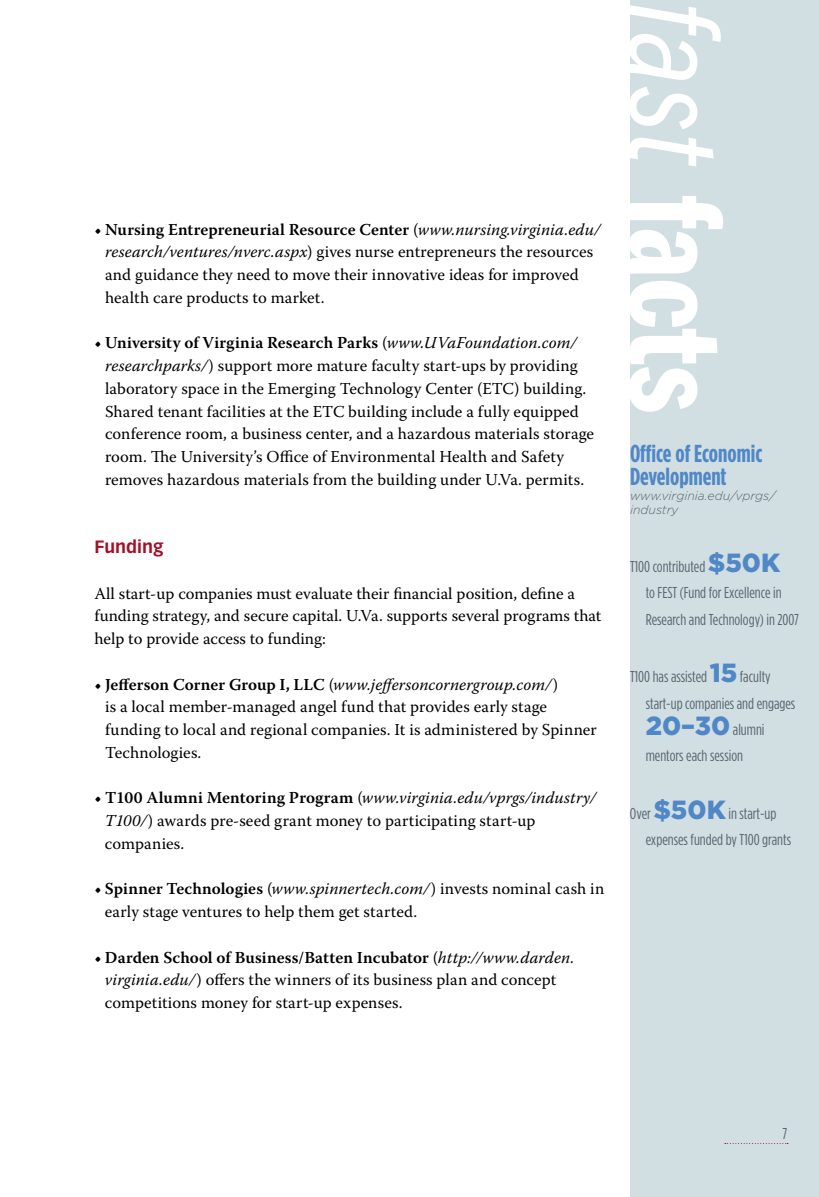
<style>
.page{position:relative;width:819px;height:1197px;background:#fff}
.page>*{position:absolute;margin:0;border:0;box-sizing:border-box;transform-origin:0 0}
.t1{font:134.22px "Franklin Gothic Demi Cmpr";color:#fff}
.t2{font:700 24.5px/22.8px "Gotham Condensed";color:#5087c7}
.t3{font:700 17.5px "Vectora LT Std";color:#a2112a}
.t4{font:16.62px/22.8px "Warnock Pro";letter-spacing:.005em;color:#000}
.t5{font:15.75px/26.2px "Gotham Condensed";color:#556670}
.t6{font:italic 300 12.25px/14.7px "Gotham";color:#556670}
.s1{font-weight:600}
.s2{font-style:italic}
.s3{font-family:"Franklin Gothic Book Cmpr Ital"}
.s4{font-family:"Gotham";font-weight:900;font-size:26.25px;color:#5087c7}
</style>
<div class="page">
<div style="left:630px;top:0;width:189px;height:1197px;background:#d2dfe2"></div>
<svg style="left:725px;top:1143px;width:63px;height:1px"></svg>
<p class="t4" style="left:105px;top:218px;width:497px;text-indent:-11px"><span class="s1">• Nursing Entrepreneurial Resource Center</span> (<span class="s2">www.nursing.virginia.edu/ research/ventures/nverc.aspx</span>) gives nurse entrepreneurs the resources and guidance they need to move their innovative ideas for improved health care products to market.</p>
<p class="t4" style="left:105px;top:331px;width:491px;text-indent:-11px"><span class="s1">• University of Virginia Research Parks</span> (<span class="s2">www.UVaFoundation.com/ researchparks/</span>) support more mature faculty start-ups by providing laboratory space in the Emerging Technology Center (ETC) building.<br>Shared tenant facilities at the ETC building include a fully equipped conference room, a business center, and a hazardous materials storage room. The University’s Office of Environmental Health and Safety removes hazardous materials from the building under U.Va. permits.</p>
<p class="t3" style="left:94px;top:536px;width:71px">Funding</p>
<p class="t4" style="left:94px;top:582px;width:508px">All start-up companies must evaluate their financial position, define a funding strategy, and secure capital. U.Va. supports several programs that help to provide access to funding:</p>
<p class="t4" style="left:105px;top:672px;width:493px;text-indent:-11px"><span class="s1">• Jefferson Corner Group I, LLC</span> (<span class="s2">www.jeffersoncornergroup.com/</span>)<br>is a local member-managed angel fund that provides early stage funding to local and regional companies. It is administered by Spinner Technologies.</p>
<p class="t4" style="left:105px;top:786px;width:493px;text-indent:-10px"><span class="s1">• T100 Alumni Mentoring Program</span> (<span class="s2">www.virginia.edu/vprgs/industry/<br>T100/</span>) awards pre-seed grant money to participating start-up companies.</p>
<p class="t4" style="left:105px;top:877px;width:501px;text-indent:-10px"><span class="s1">• Spinner Technologies</span> (<span class="s2">www.spinnertech.com/</span>) invests nominal cash in early stage ventures to help them get started.</p>
<p class="t4" style="left:105px;top:945px;width:471px;text-indent:-11px"><span class="s1">• Darden School of Business/Batten Incubator</span> (<span class="s2">http://www.darden. virginia.edu/</span>) offers the winners of its business plan and concept competitions money for start-up expenses.</p>
<h1 class="t1" style="left:748px;top:1px;width:414px;rotate:90deg"><span class="s3">fast</span> facts</h1>
<h2 class="t2" style="left:630px;top:442px;width:134px">Office of Economic<br>Development</h2>
<p class="t6" style="left:630px;top:488px;width:147px">www.virginia.edu/vprgs/ industry</p>
<p class="t5" style="left:646px;top:553px;width:155px;text-indent:-16px">T100 contributed <span class="s4">$50K<br></span>to FEST (Fund for Excellence in<br>Research and Technology) in 2007</p>
<p class="t5" style="left:646px;top:663px;width:151px;text-indent:-16px">T100 has assisted <span class="s4">15</span> faculty start-up companies and engages<br><span class="s4">20–30</span> alumni mentors each session</p>
<p class="t5" style="left:646px;top:800px;width:147px;text-indent:-16px">Over <span class="s4">$50K</span> in start-up expenses funded by T100 grants</p>
<p class="t5" style="left:783px;top:1120px;width:6px">7</p>
</div>
